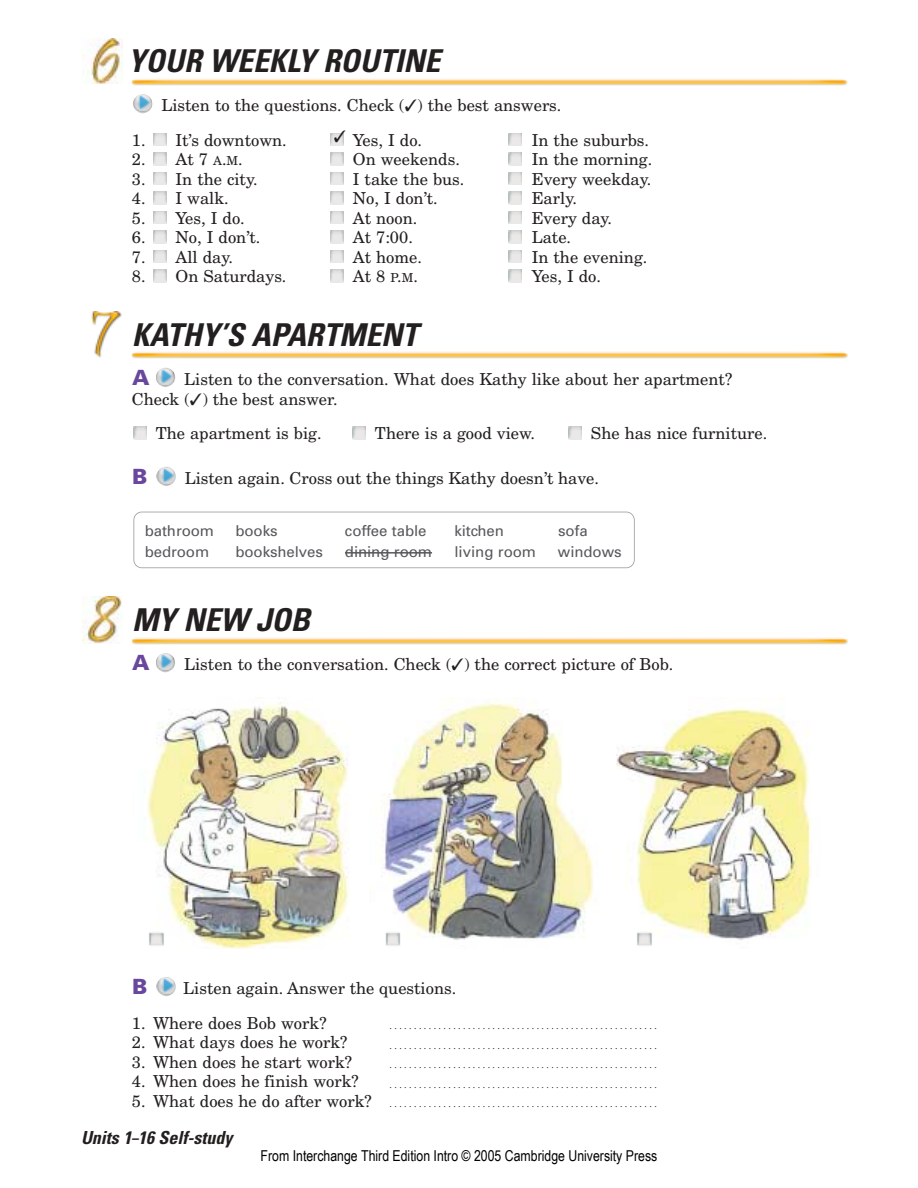
<style>
.page{position:relative;width:918px;height:1188px;background:#fff}
.page>*{position:absolute;margin:0;border:0;box-sizing:border-box;transform-origin:0 0}
.t1{font:italic 700 condensed 31.5px "Univers";color:#231f1f}
.t2{font:900 21px "Univers";color:#69479c}
.t3{font:italic 700 condensed 18px "Univers";color:#231f1f}
.t4{font:16.5px/19.5px "New Century Schlbk";color:#231f1f}
.t5{font:15px "Univers";letter-spacing:-.005em;color:#57585b}
.t6{font:15px "Arial Narrow";color:#000}
.t7{font:9px "New Century Schlbk";color:#231f1f}
.s1{font-size:12.3px}
.s2{font-size:16.5px}
</style>
<div class="page">
<img style="left:82px;top:637px;width:765px;height:8px">
<img style="left:99px;top:351px;width:748px;height:8px">
<img style="left:93px;top:78px;width:755px;height:8px">
<img style="left:156px;top:977px;width:20px;height:19px">
<img style="left:156px;top:653px;width:19px;height:20px">
<img style="left:156px;top:467px;width:20px;height:19px">
<img style="left:568px;top:426px;width:14px;height:13px">
<img style="left:352px;top:426px;width:14px;height:13px">
<svg style="left:134px;top:426px;width:13px;height:13px"></svg>
<img style="left:156px;top:368px;width:19px;height:19px">
<svg style="left:509px;top:270px;width:13px;height:12px"></svg>
<svg style="left:330px;top:270px;width:13px;height:12px"></svg>
<svg style="left:153px;top:270px;width:13px;height:12px"></svg>
<svg style="left:509px;top:250px;width:13px;height:13px"></svg>
<svg style="left:330px;top:250px;width:13px;height:13px"></svg>
<svg style="left:153px;top:250px;width:13px;height:13px"></svg>
<svg style="left:509px;top:231px;width:13px;height:12px"></svg>
<svg style="left:330px;top:231px;width:13px;height:12px"></svg>
<svg style="left:153px;top:231px;width:13px;height:12px"></svg>
<svg style="left:509px;top:211px;width:13px;height:13px"></svg>
<svg style="left:330px;top:211px;width:13px;height:13px"></svg>
<svg style="left:153px;top:211px;width:13px;height:13px"></svg>
<svg style="left:509px;top:192px;width:13px;height:12px"></svg>
<svg style="left:330px;top:192px;width:13px;height:12px"></svg>
<svg style="left:153px;top:192px;width:13px;height:12px"></svg>
<svg style="left:509px;top:172px;width:13px;height:13px"></svg>
<svg style="left:330px;top:172px;width:13px;height:13px"></svg>
<svg style="left:153px;top:172px;width:13px;height:13px"></svg>
<svg style="left:509px;top:153px;width:13px;height:12px"></svg>
<svg style="left:330px;top:153px;width:13px;height:12px"></svg>
<svg style="left:153px;top:153px;width:13px;height:12px"></svg>
<svg style="left:509px;top:133px;width:13px;height:13px"></svg>
<svg style="left:153px;top:133px;width:13px;height:13px"></svg>
<img style="left:133px;top:94px;width:20px;height:20px">
<div style="left:133px;top:512px;width:502px;height:56px;border:2px solid #939497;border-radius:8px"></div>
<hr style="left:345px;top:552px;width:87px;height:2px;background:#57585b">
<img style="left:616px;top:698px;width:195px;height:242px">
<img style="left:381px;top:698px;width:213px;height:242px">
<img style="left:147px;top:702px;width:202px;height:247px">
<img style="left:147px;top:930px;width:19px;height:19px">
<img style="left:383px;top:930px;width:19px;height:16px">
<img style="left:635px;top:930px;width:18px;height:16px">
<img style="left:81px;top:39px;width:42px;height:44px">
<img style="left:91px;top:312px;width:32px;height:45px">
<img style="left:83px;top:596px;width:40px;height:47px">
<svg style="left:330px;top:133px;width:14px;height:13px"></svg>
<h1 class="t1" style="left:128px;top:50px;width:314px">YOUR WEEKLY ROUTINE</h1>
<p class="t4" style="left:161px;top:97px;width:402px">Listen to the questions. Check (✓) the best answers.</p>
<p class="t4" style="left:132px;top:132px;width:156px">1. It’s downtown.</p>
<p class="t4" style="left:353px;top:132px;width:71px">Yes, I do.</p>
<p class="t4" style="left:532px;top:132px;width:119px">In the suburbs.</p>
<p class="t4" style="left:132px;top:151px;width:112px">2. At 7 <span class="s1">A</span>.<span class="s1">M</span>.</p>
<p class="t4" style="left:353px;top:151px;width:109px">On weekends.</p>
<p class="t4" style="left:532px;top:151px;width:122px">In the morning.</p>
<p class="t4" style="left:132px;top:171px;width:127px">3. In the city.</p>
<p class="t4" style="left:353px;top:171px;width:113px">I take the bus.</p>
<p class="t4" style="left:532px;top:171px;width:121px">Every weekday.</p>
<p class="t4" style="left:132px;top:190px;width:98px">4. I walk.</p>
<p class="t4" style="left:353px;top:190px;width:86px">No, I don’t.</p>
<p class="t4" style="left:532px;top:190px;width:47px">Early.</p>
<p class="t4" style="left:132px;top:210px;width:114px">5. Yes, I do.</p>
<p class="t4" style="left:353px;top:210px;width:66px">At noon.</p>
<p class="t4" style="left:532px;top:210px;width:82px">Every day.</p>
<p class="t4" style="left:132px;top:229px;width:130px">6. No, I don’t.</p>
<p class="t4" style="left:353px;top:229px;width:62px">At 7:00.</p>
<p class="t4" style="left:532px;top:229px;width:41px">Late.</p>
<p class="t4" style="left:132px;top:249px;width:103px">7. All day.</p>
<p class="t4" style="left:353px;top:249px;width:71px">At home.</p>
<p class="t4" style="left:532px;top:249px;width:117px">In the evening.</p>
<p class="t4" style="left:132px;top:268px;width:156px">8. On Saturdays.</p>
<p class="t4" style="left:353px;top:268px;width:67px">At 8 <span class="s1">P</span>.<span class="s1">M</span>.</p>
<p class="t4" style="left:532px;top:268px;width:71px">Yes, I do.</p>
<h1 class="t1" style="left:132px;top:323px;width:287px">KATHY’S APARTMENT</h1>
<p class="t2" style="left:132px;top:370px;width:19px">A</p>
<p class="t4" style="left:132px;top:371px;width:602px;text-indent:52px">Listen to the conversation. What does Kathy like about her apartment?<br>Check (✓) the best answer.</p>
<p class="t4" style="left:156px;top:425px;width:168px">The apartment is big.</p>
<p class="t4" style="left:375px;top:425px;width:162px">There is a good view.</p>
<p class="t4" style="left:591px;top:425px;width:178px">She has nice furniture.</p>
<p class="t2" style="left:132px;top:469px;width:17px">B</p>
<p class="t4" style="left:185px;top:470px;width:416px">Listen again. Cross out the things Kathy doesn’t have.</p>
<p class="t5" style="left:145px;top:525px;width:71px">bathroom</p>
<p class="t5" style="left:236px;top:525px;width:44px">books</p>
<p class="t5" style="left:345px;top:525px;width:83px">coffee table</p>
<p class="t5" style="left:455px;top:525px;width:51px">kitchen</p>
<p class="t5" style="left:558px;top:525px;width:31px">sofa</p>
<p class="t5" style="left:145px;top:546px;width:66px">bedroom</p>
<p class="t5" style="left:236px;top:546px;width:89px">bookshelves</p>
<p class="t5" style="left:345px;top:546px;width:89px">dining room</p>
<p class="t5" style="left:454px;top:546px;width:83px">living room</p>
<p class="t5" style="left:558px;top:546px;width:65px">windows</p>
<h1 class="t1" style="left:132px;top:609px;width:180px">MY NEW JOB</h1>
<p class="t2" style="left:132px;top:655px;width:19px">A</p>
<p class="t4" style="left:184px;top:656px;width:491px">Listen to the conversation. Check (✓) the correct picture of Bob.</p>
<p class="t2" style="left:132px;top:979px;width:17px">B</p>
<p class="t4" style="left:183px;top:980px;width:275px">Listen again. Answer the questions.</p>
<p class="t4" style="left:132px;top:1015px;width:196px">1. Where does Bob work?</p>
<p class="t4" style="left:132px;top:1034px;width:217px">2. What days does he work?</p>
<p class="t4" style="left:132px;top:1054px;width:222px">3. When does he start work?</p>
<p class="t4" style="left:132px;top:1073px;width:228px">4. When does he finish work?</p>
<p class="t7" style="left:132px;top:1101px;width:526px"><span class="s2">5. What does he do after work?</span> .......................................................</p>
<p class="t7" style="left:390px;top:1023px;width:269px">.......................................................</p>
<p class="t7" style="left:390px;top:1042px;width:269px">.......................................................</p>
<p class="t7" style="left:390px;top:1062px;width:269px">.......................................................</p>
<p class="t7" style="left:390px;top:1081px;width:269px">.......................................................</p>
<p class="t3" style="left:81px;top:1131px;width:153px">Units 1–16 Self-study</p>
<p class="t6" style="left:261px;top:1147px;width:398px">From Interchange Third Edition Intro © 2005 Cambridge University Press</p>
</div>
